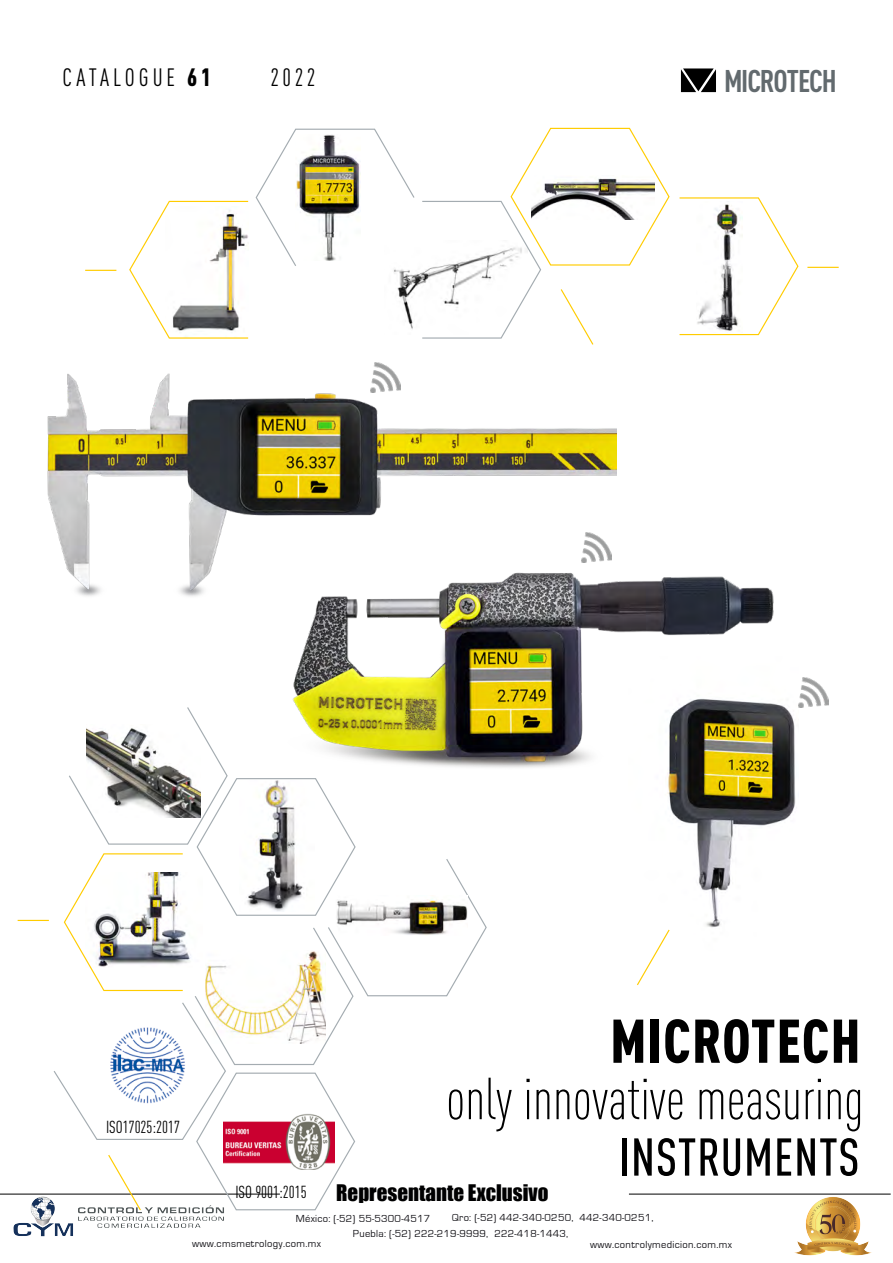
<style>
.page{position:relative;width:893px;height:1263px;background:#fff}
.page>*{position:absolute;margin:0;border:0;box-sizing:border-box;transform-origin:0 0}
.t1{font:900 condensed 60.6px "DIN Pro";letter-spacing:.02em;color:#000;scale:.96 1}
.t2{font:300 condensed 58.35px "DIN Pro";color:#000;scale:.96 1}
.t3{font:500 condensed 52.35px "DIN Pro";letter-spacing:.02em;color:#000;scale:.96 1}
.t4{font:700 condensed 30.9px "DIN Pro";letter-spacing:-.04em;color:#626a6e}
.t5{font:condensed 24.75px "DIN Pro";letter-spacing:.155em;color:#000;scale:.96 1}
.t6{font:21px "Impact";color:#000001}
.t7{font:condensed 17.1px "DIN Pro";color:#000;scale:.96 1}
.t8{font:10.5px "Eurostile";letter-spacing:.025em;color:#16151a}
.s1{font-weight:900}
</style>
<div class="page">
<img style="left:4px;top:1193px;width:220px;height:44px">
<hr style="left:0;top:1194px;width:280px;height:1px;background:#000001">
<hr style="left:629px;top:1194px;width:262px;height:1px;background:#000001">
<img style="left:791px;top:1193px;width:83px;height:63px">
<img style="left:667px;top:776px;width:129px;height:152px">
<img style="left:292px;top:576px;width:516px;height:200px">
<img style="left:47px;top:373px;width:570px;height:243px">
<svg style="left:637px;top:929px;width:33px;height:57px"></svg>
<hr style="left:807px;top:267px;width:32px;height:1px;background:#fc0">
<hr style="left:85px;top:270px;width:31px;height:1px;background:#fc0">
<svg style="left:129px;top:200px;width:120px;height:139px"></svg>
<svg style="left:255px;top:127px;width:415px;height:218px"></svg>
<svg style="left:679px;top:197px;width:120px;height:139px"></svg>
<hr style="left:18px;top:920px;width:31px;height:1px;background:#fc0">
<img style="left:582px;top:533px;width:30px;height:29px">
<img style="left:371px;top:363px;width:29px;height:29px">
<img style="left:798px;top:678px;width:30px;height:29px">
<svg style="left:52px;top:706px;width:435px;height:506px"></svg>
<img style="left:335px;top:896px;width:133px;height:40px">
<img style="left:697px;top:202px;width:45px;height:130px">
<img style="left:295px;top:134px;width:65px;height:126px">
<img style="left:531px;top:176px;width:123px;height:43px">
<img style="left:240px;top:780px;width:74px;height:131px">
<svg style="left:681px;top:68px;width:35px;height:24px"></svg>
<h3 class="t5" style="left:63px;top:60px;width:156px">CATALOGUE <span class="s1">61</span></h3>
<h3 class="t5" style="left:270px;top:60px;width:48px">2022</h3>
<h3 class="t4" style="left:724px;top:58px;width:114px">MICROTECH</h3>
<h3 class="t7" style="left:106px;top:1115px;width:79px">ISO17025:2017</h3>
<h1 class="t1" style="left:610px;top:994px;width:262px">MICROTECH</h1>
<h2 class="t2" style="left:446px;top:1057px;width:436px">only innovative measuring</h2>
<h3 class="t3" style="left:619px;top:1118px;width:252px">INSTRUMENTS</h3>
<h3 class="t6" style="left:336px;top:1176px;width:214px">Representante Exclusivo</h3>
<p class="t8" style="left:353px;top:1228px;width:217px">Puebla: (-52) 222-219-9999, 222-418-1443,</p>
<h3 class="t7" style="left:235px;top:1179px;width:76px">ISO 9001:2015</h3>
<p class="t8" style="left:296px;top:1213px;width:136px">México: (-52) 55-5300-4517</p>
<p class="t8" style="left:452px;top:1212px;width:203px">Qro: (-52) 442-340-0250, 442-340-0251,</p>
<p class="t8" style="left:192px;top:1238px;width:131px">www.cmsmetrology.com.mx</p>
<p class="t8" style="left:590px;top:1239px;width:144px">www.controlymedicion.com.mx</p>
</div>
